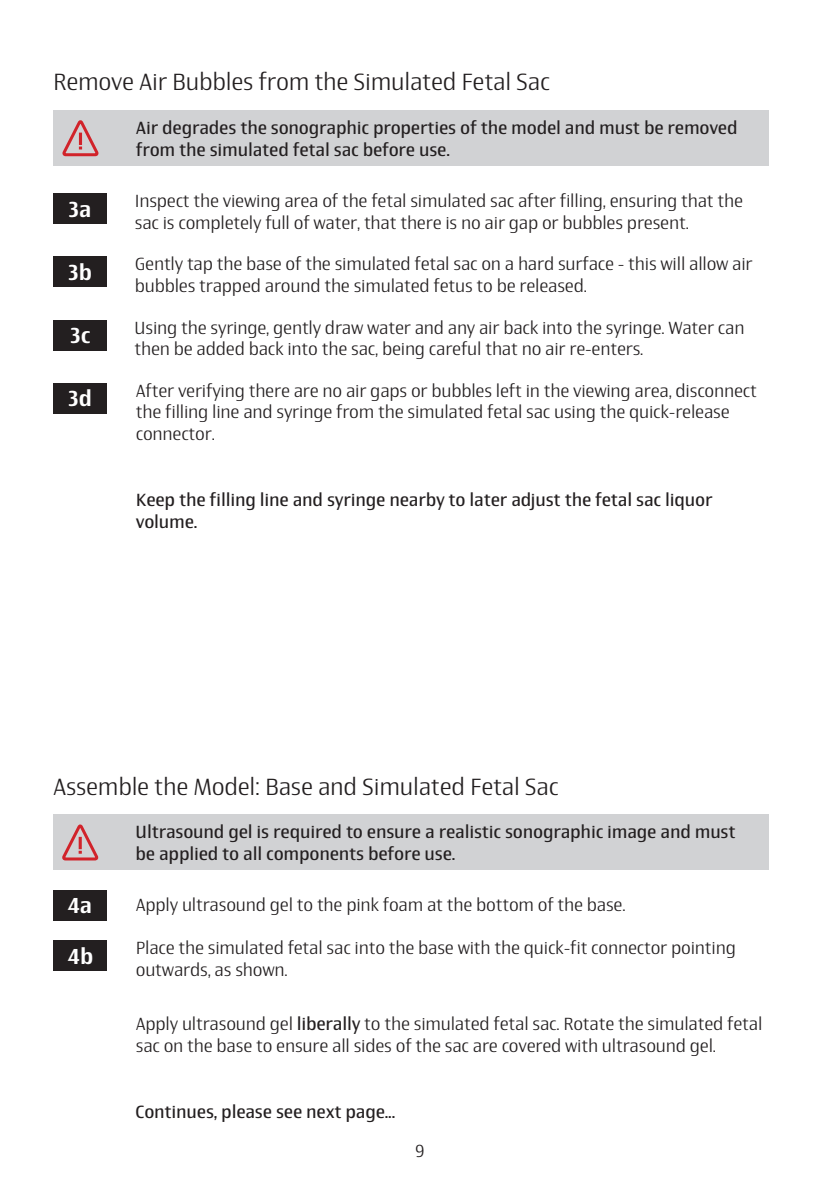
<style>
.page{position:relative;width:840px;height:1191px;background:#fff}
.page>*{position:absolute;margin:0;border:0;box-sizing:border-box;transform-origin:0 0}
.t1{font:300 24px "Newbery Sans Pro";letter-spacing:-.01em;color:#231f20}
.t2{font:500 22px "Newbery Sans Pro";color:#fff}
.t3{font:300 18px/21.6px "Newbery Sans Pro";letter-spacing:-.01em;color:#231f20}
.t4{font:18px/21.6px "Newbery Sans Pro";letter-spacing:-.01em;color:#231f20}
.s1{font-weight:400}
</style>
<div class="page">
<div style="left:53px;top:193px;width:54px;height:31px;background:#231f20"></div>
<div style="left:53px;top:256px;width:54px;height:31px;background:#231f20"></div>
<div style="left:53px;top:320px;width:54px;height:30px;background:#231f20"></div>
<div style="left:53px;top:383px;width:54px;height:31px;background:#231f20"></div>
<div style="left:53px;top:889px;width:54px;height:31px;background:#231f20"></div>
<div style="left:53px;top:940px;width:54px;height:31px;background:#231f20"></div>
<div style="left:53px;top:110px;width:715px;height:56px;background:#d1d2d4"></div>
<svg style="left:62px;top:120px;width:37px;height:37px"></svg>
<div style="left:53px;top:814px;width:714px;height:56px;background:#d1d2d4"></div>
<svg style="left:62px;top:824px;width:37px;height:37px"></svg>
<h1 class="t1" style="left:53px;top:67px;width:498px">Remove Air Bubbles from the Simulated Fetal Sac</h1>
<p class="t2" style="left:68px;top:195px;width:24px">3a</p>
<p class="t2" style="left:68px;top:258px;width:25px">3b</p>
<p class="t2" style="left:70px;top:322px;width:22px">3c</p>
<p class="t2" style="left:68px;top:385px;width:25px">3d</p>
<p class="t4" style="left:136px;top:117px;width:603px">Air degrades the sonographic properties of the model and must be removed from the simulated fetal sac before use.</p>
<p class="t3" style="left:135px;top:190px;width:609px">Inspect the viewing area of the fetal simulated sac after filling, ensuring that the sac is completely full of water, that there is no air gap or bubbles present.</p>
<p class="t3" style="left:135px;top:253px;width:619px">Gently tap the base of the simulated fetal sac on a hard surface - this will allow air bubbles trapped around the simulated fetus to be released.</p>
<p class="t3" style="left:134px;top:316px;width:611px">Using the syringe, gently draw water and any air back into the syringe. Water can then be added back into the sac, being careful that no air re-enters.</p>
<p class="t3" style="left:136px;top:379px;width:622px">After verifying there are no air gaps or bubbles left in the viewing area, disconnect the filling line and syringe from the simulated fetal sac using the quick-release connector.</p>
<p class="t4" style="left:136px;top:489px;width:578px">Keep the filling line and syringe nearby to later adjust the fetal sac liquor volume.</p>
<h1 class="t1" style="left:53px;top:771px;width:507px">Assemble the Model: Base and Simulated Fetal Sac</h1>
<p class="t2" style="left:68px;top:891px;width:26px">4a</p>
<p class="t2" style="left:68px;top:942px;width:27px">4b</p>
<p class="t4" style="left:135px;top:821px;width:601px">Ultrasound gel is required to ensure a realistic sonographic image and must be applied to all components before use.</p>
<p class="t3" style="left:136px;top:894px;width:491px">Apply ultrasound gel to the pink foam at the bottom of the base.</p>
<p class="t3" style="left:136px;top:937px;width:601px">Place the simulated fetal sac into the base with the quick-fit connector pointing outwards, as shown.</p>
<p class="t3" style="left:136px;top:1013px;width:627px">Apply ultrasound gel <span class="s1">liberally</span> to the simulated fetal sac. Rotate the simulated fetal sac on the base to ensure all sides of the sac are covered with ultrasound gel.</p>
<p class="t4" style="left:135px;top:1100px;width:261px">Continues, please see next page...</p>
<p class="t3" style="left:415px;top:1140px;width:11px">9</p>
</div>
